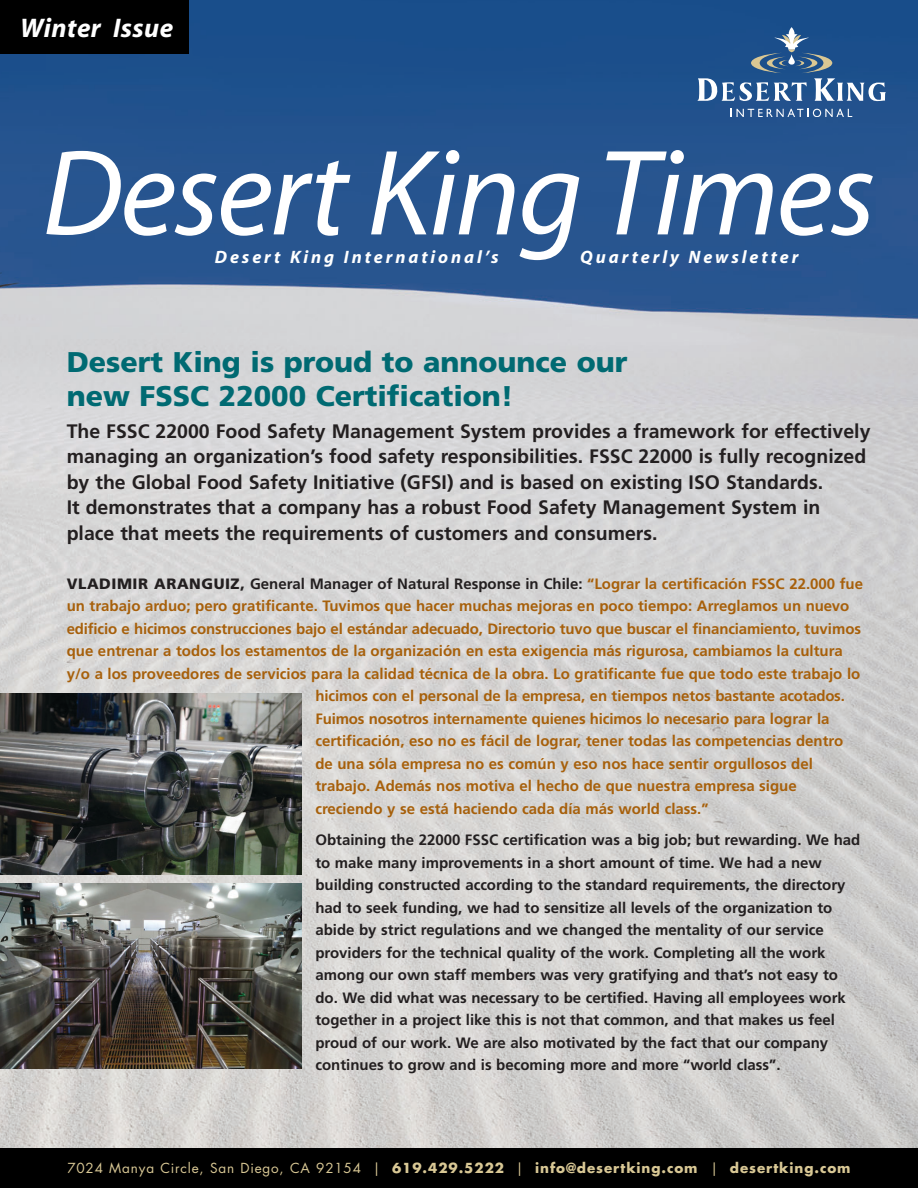
<style>
.page{position:relative;width:918px;height:1188px;background:#fff}
.page>*{position:absolute;margin:0;border:0;box-sizing:border-box;transform-origin:0 0}
.t1{font:123px "Myriad MM It 400 600";letter-spacing:-.02em;color:#fff}
.t2{font:900 28.5px/34.5px "Frutiger";color:#006a72}
.t3{font:italic 700 27px "Myriad";letter-spacing:.015em;color:#fff}
.t4{font:700 19.5px/25.5px "Frutiger";color:#231f20}
.t5{font:italic 700 18px "Myriad";letter-spacing:.16em;color:#fff}
.t6{font:700 15px/22.5px "Frutiger";color:#231f20}
.t7{font:700 15px "Frutiger";color:#a7600b}
.t8{font:700 13.5px "Futura";letter-spacing:.07em;color:#d9c895}
.s1{font-weight:900}
.s2{color:#a7600b}
.s3{font-weight:400}
</style>
<div class="page">
<img style="left:0;top:0;width:918px;height:1148px">
<svg style="left:731px;top:109px;width:121px;height:8px"></svg>
<svg style="left:697px;top:27px;width:189px;height:74px;background:#3d6899"></svg>
<div style="left:0;top:0;width:189px;height:54px;background:#000"></div>
<div style="left:0;top:1148px;width:918px;height:40px;background:#000"></div>
<img style="left:0;top:693px;width:302px;height:182px">
<img style="left:0;top:884px;width:302px;height:185px">
<h3 class="t3" style="left:20px;top:18px;width:155px">Winter Issue</h3>
<h1 class="t1" style="left:42px;top:146px;width:835px">Desert King Times</h1>
<p class="t5" style="left:215px;top:250px;width:285px">Desert King International’s</p>
<p class="t5" style="left:580px;top:250px;width:220px">Quarterly Newsletter</p>
<h2 class="t2" style="left:67px;top:347px;width:562px">Desert King is proud to announce our new FSSC 22000 Certification!</h2>
<p class="t4" style="left:67px;top:420px;width:805px">The FSSC 22000 Food Safety Management System provides a framework for effectively managing an organization’s food safety responsibilities. FSSC 22000 is fully recognized by the Global Food Safety Initiative (GFSI) and is based on existing ISO Standards.<br>It demonstrates that a company has a robust Food Safety Management System in place that meets the requirements of customers and consumers.</p>
<p class="t6" style="left:67px;top:573px;width:798px"><span class="s1">VLADIMIR ARANGUIZ,</span> General Manager of Natural Response in Chile: <span class="s2">“Lograr la certificación FSSC 22.000 fue</span></p>
<p class="t7" style="left:67px;top:600px;width:784px">un trabajo arduo; pero gratificante. Tuvimos que hacer muchas mejoras en poco tiempo: Arreglamos un nuevo</p>
<p class="t7" style="left:67px;top:622px;width:796px">edificio e hicimos construcciones bajo el estándar adecuado, Directorio tuvo que buscar el financiamiento, tuvimos</p>
<p class="t7" style="left:67px;top:645px;width:778px">que entrenar a todos los estamentos de la organización en esta exigencia más rigurosa, cambiamos la cultura</p>
<p class="t7" style="left:67px;top:667px;width:795px">y/o a los proveedores de servicios para la calidad técnica de la obra. Lo gratificante fue que todo este trabajo lo</p>
<p class="t7" style="left:315px;top:690px;width:531px">hicimos con el personal de la empresa, en tiempos netos bastante acotados.</p>
<p class="t7" style="left:315px;top:712px;width:516px">Fuimos nosotros internamente quienes hicimos lo necesario para lograr la</p>
<p class="t7" style="left:315px;top:735px;width:529px">certificación, eso no es fácil de lograr, tener todas las competencias dentro</p>
<p class="t7" style="left:315px;top:757px;width:499px">de una sóla empresa no es común y eso nos hace sentir orgullosos del</p>
<p class="t7" style="left:315px;top:780px;width:483px">trabajo. Además nos motiva el hecho de que nuestra empresa sigue</p>
<p class="t7" style="left:315px;top:802px;width:395px">creciendo y se está haciendo cada día más world class.”</p>
<p class="t6" style="left:315px;top:830px;width:547px">Obtaining the 22000 FSSC certification was a big job; but rewarding. We had to make many improvements in a short amount of time. We had a new building constructed according to the standard requirements, the directory had to seek funding, we had to sensitize all levels of the organization to abide by strict regulations and we changed the mentality of our service providers for the technical quality of the work. Completing all the work among our own staff members was very gratifying and that’s not easy to do. We did what was necessary to be certified. Having all employees work together in a project like this is not that common, and that makes us feel proud of our work. We are also motivated by the fact that our company continues to grow and is becoming more and more “world class”.</p>
<p class="t8" style="left:67px;top:1162px;width:785px"><span class="s3">7024 Manya Circle, San Diego, CA 92154 |</span> 619.429.5222 <span class="s3">|</span> info@desertking.com <span class="s3">|</span> desertking.com</p>
</div>
